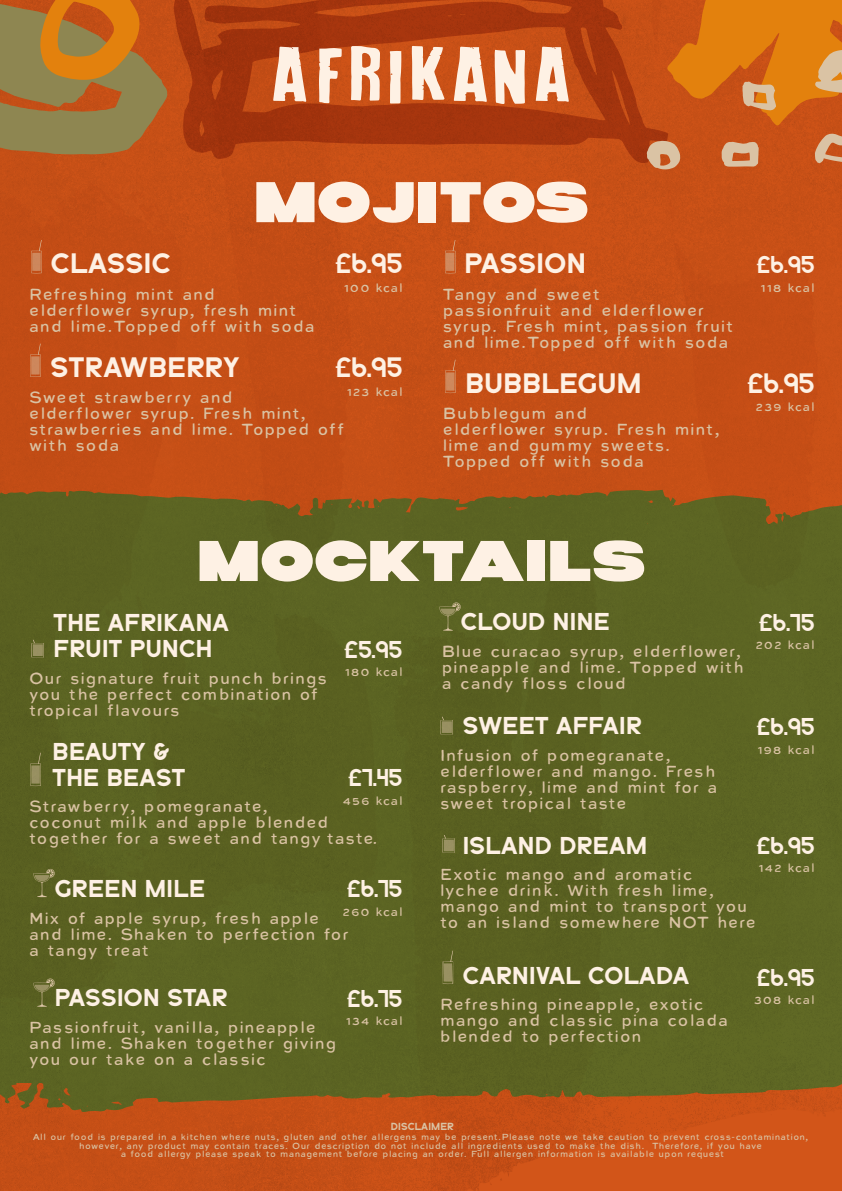
<style>
.page{position:relative;width:842px;height:1191px;background:#fff}
.page>*{position:absolute;margin:0;border:0;box-sizing:border-box;transform-origin:0 0}
.t1{font:56px "WS Stubed";letter-spacing:.01em;color:#fef1e4}
.t2{font:800 30px "Boka";letter-spacing:.015em;color:#fef1e4}
.t3{font:700 30px "Boka";color:#fef1e4}
.t4{font:800 26px/26px "Boka";letter-spacing:.015em;color:#fef1e4}
.t5{font:700 26px "Boka";letter-spacing:-.055em;color:#fef1e4}
.t6{font:16px/16px "Organic Hand";letter-spacing:-.035em;color:#dac3a4}
.t7{font:12px "Organic Hand";letter-spacing:-.05em;color:#dac3a4}
.t8{font:800 11px "Boka";letter-spacing:.01em;color:#dac3a4}
.t9{font:8.8px/8.8px "Organic Hand";letter-spacing:-.045em;color:#dac3a4;text-align:center}
</style>
<div class="page">
<img style="left:0;top:0;width:842px;height:1191px">
<svg style="left:174px;top:0;width:435px;height:163px;background:#b03e10"></svg>
<svg style="left:403px;top:1090px;width:439px;height:101px;background:#c75217"></svg>
<svg style="left:0;top:0;width:168px;height:154px;background:#a97736"></svg>
<svg style="left:609px;top:0;width:233px;height:173px;background:#ce661d"></svg>
<svg style="left:30px;top:343px;width:11px;height:34px"></svg>
<svg style="left:31px;top:240px;width:11px;height:33px"></svg>
<svg style="left:445px;top:359px;width:11px;height:34px"></svg>
<svg style="left:445px;top:240px;width:11px;height:33px"></svg>
<svg style="left:440px;top:716px;width:13px;height:18px"></svg>
<svg style="left:442px;top:835px;width:13px;height:18px"></svg>
<svg style="left:33px;top:867px;width:23px;height:30px"></svg>
<svg style="left:439px;top:601px;width:23px;height:30px"></svg>
<svg style="left:33px;top:977px;width:23px;height:30px"></svg>
<svg style="left:443px;top:950px;width:10px;height:34px"></svg>
<svg style="left:31px;top:640px;width:13px;height:17px"></svg>
<svg style="left:30px;top:752px;width:11px;height:34px"></svg>
<svg style="left:495px;top:50px;width:30px;height:54px;background:#f3d0ba"></svg>
<svg style="left:454px;top:47px;width:33px;height:55px;background:#ecbca0"></svg>
<svg style="left:536px;top:47px;width:33px;height:55px;background:#ebbca1"></svg>
<svg style="left:273px;top:47px;width:33px;height:55px;background:#e8b9a0"></svg>
<svg style="left:412px;top:46px;width:33px;height:54px;background:#ecbca1"></svg>
<svg style="left:351px;top:46px;width:29px;height:55px;background:#f0c6ad"></svg>
<svg style="left:319px;top:48px;width:23px;height:55px"></svg>
<svg style="left:390px;top:51px;width:11px;height:53px"></svg>
<h1 class="t1" style="left:254px;top:151px;width:335px">MOJITOS</h1>
<h2 class="t2" style="left:51px;top:245px;width:121px">CLASSIC</h2>
<h2 class="t3" style="left:334px;top:245px;width:70px">£6.95</h2>
<p class="t6" style="left:28px;top:286px;width:289px">Refreshing mint and elderflower syrup, fresh mint and lime.Topped off with soda</p>
<p class="t7" style="left:343px;top:281px;width:62px">100 kcal</p>
<h2 class="t2" style="left:51px;top:349px;width:190px">STRAWBERRY</h2>
<h2 class="t3" style="left:334px;top:349px;width:70px">£6.95</h2>
<p class="t6" style="left:28px;top:390px;width:318px">Sweet strawberry and<br>elderflower syrup. Fresh mint, strawberries and lime. Topped off with soda</p>
<p class="t7" style="left:346px;top:384px;width:58px">123 kcal</p>
<h2 class="t2" style="left:465px;top:245px;width:123px">PASSION</h2>
<h3 class="t5" style="left:756px;top:249px;width:61px">£6.95</h3>
<p class="t6" style="left:442px;top:286px;width:293px">Tangy and sweet<br>passionfruit and elderflower syrup. Fresh mint, passion fruit and lime.Topped off with soda</p>
<p class="t7" style="left:760px;top:280px;width:57px">118 kcal</p>
<h2 class="t2" style="left:465px;top:365px;width:178px">BUBBLEGUM</h2>
<h2 class="t3" style="left:746px;top:365px;width:70px">£6.95</h2>
<p class="t6" style="left:442px;top:406px;width:280px">Bubblegum and<br>elderflower syrup. Fresh mint, lime and gummy sweets.<br>Topped off with soda</p>
<p class="t7" style="left:755px;top:400px;width:62px">239 kcal</p>
<h1 class="t1" style="left:197px;top:510px;width:449px">MOCKTAILS</h1>
<h3 class="t4" style="left:54px;top:609px;width:177px">THE AFRIKANA<br>FRUIT PUNCH</h3>
<p class="t6" style="left:28px;top:670px;width:301px">Our signature fruit punch brings you the perfect combination of tropical flavours</p>
<h3 class="t5" style="left:344px;top:633px;width:61px">£5.95</h3>
<p class="t7" style="left:344px;top:664px;width:60px">180 kcal</p>
<h3 class="t4" style="left:53px;top:737px;width:134px">BEAUTY &amp;<br>THE BEAST</h3>
<h3 class="t5" style="left:347px;top:762px;width:57px">£7.45</h3>
<p class="t6" style="left:28px;top:798px;width:351px">Strawberry, pomegranate,<br>coconut milk and apple blended together for a sweet and tangy taste.</p>
<p class="t7" style="left:342px;top:793px;width:63px">456 kcal</p>
<h3 class="t4" style="left:55px;top:874px;width:152px">GREEN MILE</h3>
<h3 class="t5" style="left:346px;top:873px;width:59px">£6.75</h3>
<p class="t6" style="left:28px;top:910px;width:322px">Mix of apple syrup, fresh apple and lime. Shaken to perfection for a tangy treat</p>
<p class="t7" style="left:342px;top:904px;width:63px">260 kcal</p>
<h3 class="t4" style="left:55px;top:984px;width:174px">PASSION STAR</h3>
<h3 class="t5" style="left:346px;top:982px;width:59px">£6.75</h3>
<p class="t6" style="left:28px;top:1019px;width:310px">Passionfruit, vanilla, pineapple and lime. Shaken together giving you our take on a classic</p>
<p class="t7" style="left:345px;top:1014px;width:59px">134 kcal</p>
<h3 class="t4" style="left:461px;top:608px;width:150px">CLOUD NINE</h3>
<h3 class="t5" style="left:758px;top:606px;width:59px">£6.75</h3>
<p class="t6" style="left:441px;top:643px;width:305px">Blue curacao syrup, elderflower, pineapple and lime. Topped with a candy floss cloud</p>
<p class="t7" style="left:755px;top:638px;width:62px">202 kcal</p>
<h3 class="t4" style="left:463px;top:711px;width:181px">SWEET AFFAIR</h3>
<h3 class="t5" style="left:756px;top:711px;width:61px">£6.95</h3>
<p class="t6" style="left:439px;top:748px;width:280px">Infusion of pomegranate, elderflower and mango. Fresh raspberry, lime and mint for a sweet tropical taste</p>
<p class="t7" style="left:757px;top:742px;width:60px">198 kcal</p>
<h3 class="t4" style="left:463px;top:831px;width:186px">ISLAND DREAM</h3>
<h3 class="t5" style="left:756px;top:829px;width:61px">£6.95</h3>
<p class="t6" style="left:439px;top:866px;width:318px">Exotic mango and aromatic lychee drink. With fresh lime, mango and mint to transport you to an island somewhere NOT here</p>
<p class="t7" style="left:758px;top:861px;width:59px">142 kcal</p>
<h3 class="t4" style="left:463px;top:961px;width:228px">CARNIVAL COLADA</h3>
<h3 class="t5" style="left:756px;top:961px;width:61px">£6.95</h3>
<p class="t6" style="left:439px;top:996px;width:291px">Refreshing pineapple, exotic mango and classic pina colada blended to perfection</p>
<p class="t7" style="left:753px;top:993px;width:64px">308 kcal</p>
<p class="t8" style="left:391px;top:1120px;width:64px">DISCLAIMER</p>
<p class="t9" style="left:33px;top:1132px;width:778px">All our food is prepared in a kitchen where nuts, gluten and other allergens may be present.Please note we take caution to prevent cross-contamination, however, any product may contain traces. Our description do not include all ingredients used to make the dish. Therefore, if you have<br>a food allergy please speak to management before placing an order. Full allergen information is available upon request</p>
</div>
